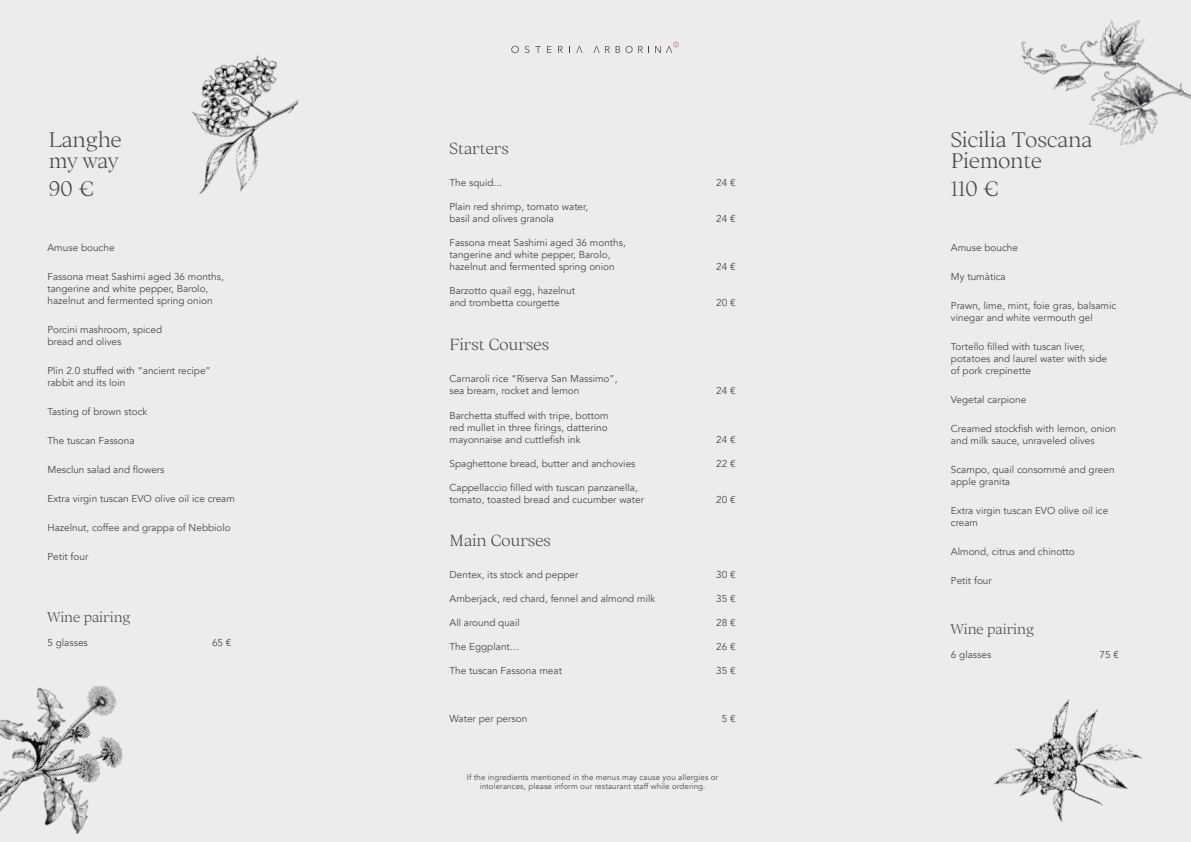
<style>
.page{position:relative;width:1191px;height:842px;background:#edebeb}
.page>*{position:absolute;margin:0;border:0;box-sizing:border-box;transform-origin:0 0}
.t1{font:300 21px/21px "Ortica";color:#4a4a49}
.t2{font:300 16px "Ortica";color:#4a4a49}
.t3{font:300 14px "Ortica";color:#4a4a49}
.t4{font:10px/12px "Avenir";color:#4a4a49}
.t5{font:8px/9.6px "Avenir";letter-spacing:.01em;color:#4a4a49;text-align:center}
</style>
<div class="page">
<img style="left:191px;top:55px;width:107px;height:139px">
<img style="left:1021px;top:20px;width:170px;height:125px">
<img style="left:994px;top:699px;width:148px;height:123px">
<img style="left:0;top:685px;width:123px;height:149px">
<h1 class="t1" style="left:49px;top:129px;width:74px">Langhe my way</h1>
<h1 class="t1" style="left:49px;top:178px;width:47px">90 €</h1>
<p class="t4" style="left:47px;top:242px;width:69px">Amuse bouche</p>
<p class="t4" style="left:47px;top:271px;width:178px">Fassona meat Sashimi aged 36 months, tangerine and white pepper, Barolo, hazelnut and fermented spring onion</p>
<p class="t4" style="left:47px;top:324px;width:116px">Porcini mashroom, spiced bread and olives</p>
<p class="t4" style="left:47px;top:365px;width:165px">Plin 2.0 stuffed with “ancient recipe” rabbit and its loin</p>
<p class="t4" style="left:47px;top:406px;width:101px">Tasting of brown stock</p>
<p class="t4" style="left:47px;top:435px;width:89px">The tuscan Fassona</p>
<p class="t4" style="left:47px;top:464px;width:119px">Mesclun salad and flowers</p>
<p class="t4" style="left:47px;top:493px;width:189px">Extra virgin tuscan EVO olive oil ice cream</p>
<p class="t4" style="left:47px;top:522px;width:185px">Hazelnut, coffee and grappa of Nebbiolo</p>
<p class="t4" style="left:47px;top:551px;width:42px">Petit four</p>
<h3 class="t3" style="left:47px;top:609px;width:85px">Wine pairing</h3>
<p class="t4" style="left:47px;top:637px;width:42px">5 glasses</p>
<p class="t4" style="left:212px;top:637px;width:21px">65 €</p>
<h2 class="t2" style="left:449px;top:139px;width:61px">Starters</h2>
<p class="t4" style="left:449px;top:177px;width:54px">The squid...</p>
<p class="t4" style="left:716px;top:177px;width:21px">24 €</p>
<p class="t4" style="left:449px;top:201px;width:140px">Plain red shrimp, tomato water, basil and olives granola</p>
<p class="t4" style="left:716px;top:213px;width:21px">24 €</p>
<p class="t4" style="left:449px;top:237px;width:178px">Fassona meat Sashimi aged 36 months, tangerine and white pepper, Barolo, hazelnut and fermented spring onion</p>
<p class="t4" style="left:449px;top:285px;width:127px">Barzotto quail egg, hazelnut and trombetta courgette</p>
<h2 class="t2" style="left:449px;top:335px;width:101px">First Courses</h2>
<p class="t4" style="left:449px;top:373px;width:169px">Carnaroli rice “Riserva San Massimo”, sea bream, rocket and lemon</p>
<p class="t4" style="left:449px;top:409px;width:161px;text-align:justify">Barchetta stuffed with tripe, bottom red mullet in three firings, datterino mayonnaise and cuttlefish ink</p>
<p class="t4" style="left:716px;top:261px;width:21px">24 €</p>
<p class="t4" style="left:716px;top:297px;width:21px">20 €</p>
<p class="t4" style="left:716px;top:385px;width:21px">24 €</p>
<p class="t4" style="left:716px;top:433px;width:21px">24 €</p>
<p class="t4" style="left:449px;top:457px;width:187px">Spaghettone bread, butter and anchovies</p>
<p class="t4" style="left:716px;top:457px;width:21px">22 €</p>
<p class="t4" style="left:449px;top:481px;width:196px">Cappellaccio filled with tuscan panzanella, tomato, toasted bread and cucumber water</p>
<p class="t4" style="left:716px;top:493px;width:21px">20 €</p>
<h2 class="t2" style="left:449px;top:530px;width:103px">Main Courses</h2>
<p class="t4" style="left:449px;top:569px;width:130px">Dentex, its stock and pepper</p>
<p class="t4" style="left:716px;top:569px;width:21px">30 €</p>
<p class="t4" style="left:449px;top:593px;width:207px">Amberjack, red chard, fennel and almond milk</p>
<p class="t4" style="left:716px;top:593px;width:21px">35 €</p>
<p class="t4" style="left:449px;top:617px;width:72px">All around quail</p>
<p class="t4" style="left:716px;top:617px;width:21px">28 €</p>
<p class="t4" style="left:449px;top:641px;width:72px">The Eggplant…</p>
<p class="t4" style="left:716px;top:641px;width:21px">26 €</p>
<p class="t4" style="left:449px;top:665px;width:114px">The tuscan Fassona meat</p>
<p class="t4" style="left:716px;top:665px;width:21px">35 €</p>
<p class="t4" style="left:449px;top:713px;width:79px">Water per person</p>
<p class="t4" style="left:721px;top:713px;width:15px">5 €</p>
<p class="t5" style="left:467px;top:772px;width:253px">If the ingredients mentioned in the menus may cause you allergies or intolerances, please inform our restaurant staff while ordering.</p>
<h1 class="t1" style="left:950px;top:129px;width:143px">Sicilia Toscana<br>Piemonte</h1>
<h1 class="t1" style="left:950px;top:178px;width:50px">110 €</h1>
<p class="t4" style="left:951px;top:242px;width:69px">Amuse bouche</p>
<p class="t4" style="left:951px;top:271px;width:56px">My tumàtica</p>
<p class="t4" style="left:951px;top:300px;width:167px">Prawn, lime, mint, foie gras, balsamic vinegar and white vermouth gel</p>
<p class="t4" style="left:951px;top:341px;width:158px">Tortello filled with tuscan liver, potatoes and laurel water with side of pork crepinette</p>
<p class="t4" style="left:951px;top:394px;width:77px">Vegetal carpione</p>
<p class="t4" style="left:951px;top:423px;width:167px">Creamed stockfish with lemon, onion and milk sauce, unraveled olives</p>
<p class="t4" style="left:951px;top:464px;width:165px">Scampo, quail consommé and green apple granita</p>
<p class="t4" style="left:951px;top:505px;width:159px">Extra virgin tuscan EVO olive oil ice cream</p>
<p class="t4" style="left:951px;top:546px;width:125px">Almond, citrus and chinotto</p>
<p class="t4" style="left:951px;top:575px;width:42px">Petit four</p>
<h3 class="t3" style="left:951px;top:621px;width:85px">Wine pairing</h3>
<p class="t4" style="left:951px;top:649px;width:42px">6 glasses</p>
<p class="t4" style="left:1099px;top:649px;width:21px">75 €</p>
</div>
